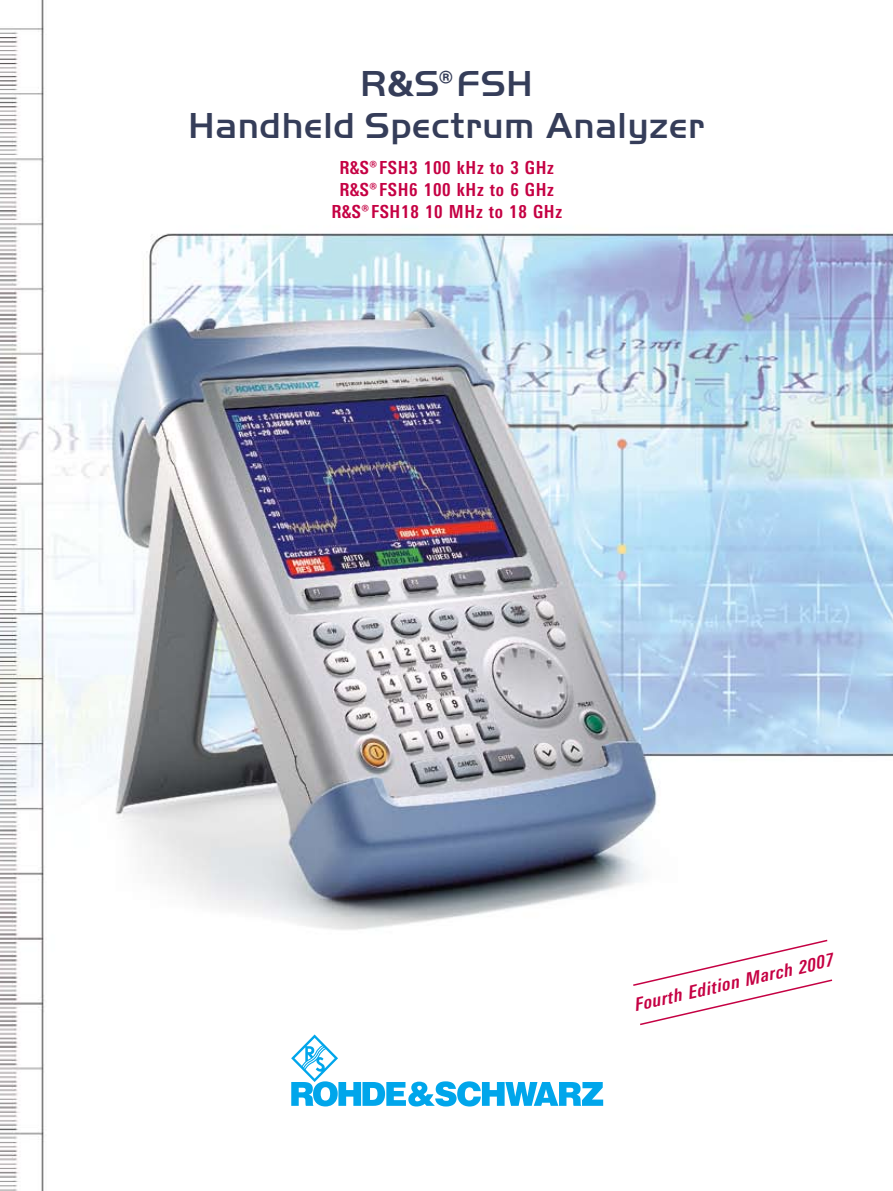
<style>
.page{position:relative;width:893px;height:1191px;background:#fff}
.page>*{position:absolute;margin:0;border:0;box-sizing:border-box;transform-origin:0 0}
.t1{font:37.5px/42.5px "Handel Gothic EF Medium";letter-spacing:.02em;color:#353d59;text-align:center}
.t2{font:700 18px/21.8px "RS Univers Cond";letter-spacing:.04em;color:#c50043;text-align:center}
.t3{font:italic 700 18px "RS Univers Cond";color:#c50043}
</style>
<div class="page">
<img style="left:0;top:0;width:893px;height:1191px">
<svg style="left:291px;top:1034px;width:312px;height:72px"></svg>
<svg style="left:631px;top:938px;width:203px;height:88px"></svg>
<h1 class="t1" style="left:189px;top:62px;width:517px">¸FSH<br>Handheld Spectrum Analyzer</h1>
<p class="t2" style="left:331px;top:157px;width:232px">¸FSH3 100 kHz to 3 GHz ¸FSH6 100 kHz to 6 GHz ¸FSH18 10 MHz to 18 GHz</p>
<p class="t3" style="left:633px;top:994px;width:205px;rotate:-13deg">Fourth Edition March 2007</p>
</div>
